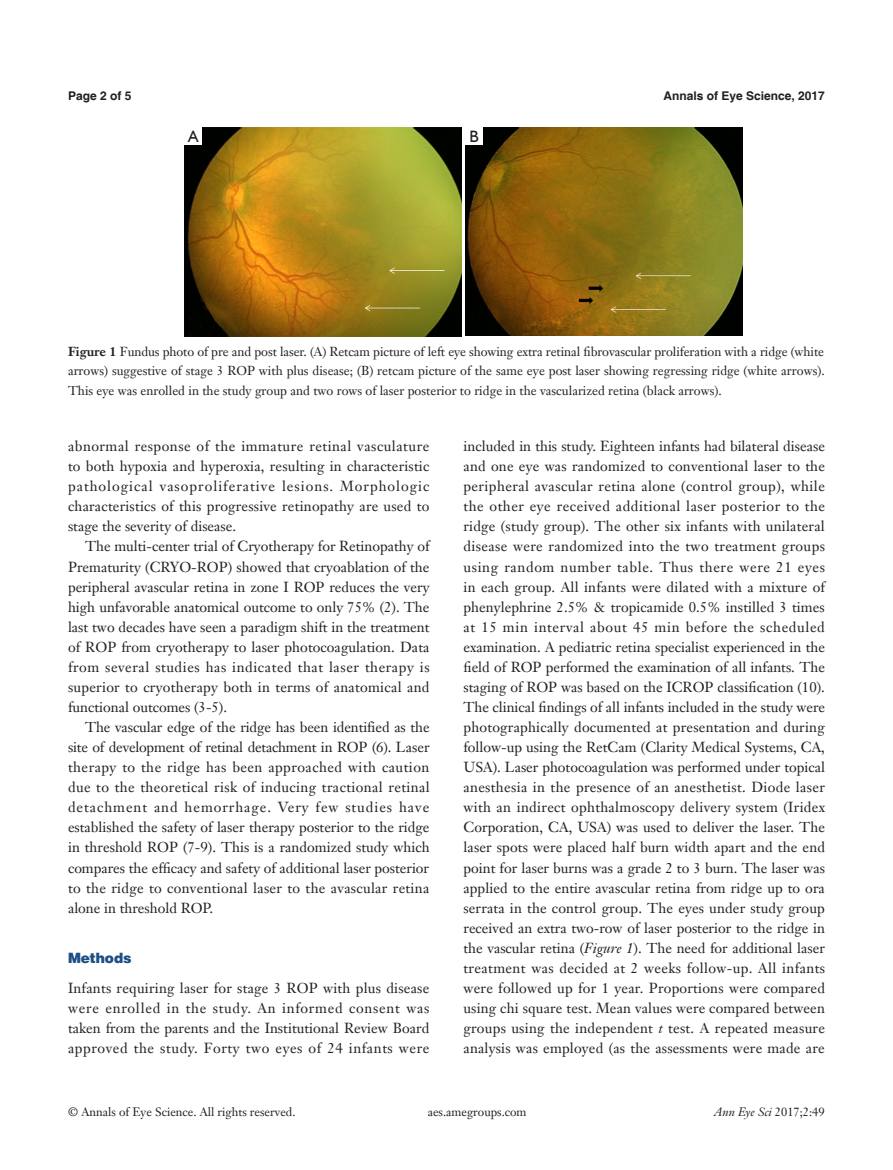
<style>
.page{position:relative;width:893px;height:1170px;background:#fff}
.page>*{position:absolute;margin:0;border:0;box-sizing:border-box;transform-origin:0 0}
.t1{font:16.5px "Humanist 521 BT";color:#231f20}
.t2{font:14.25px/20.1px "Janson Text LT";letter-spacing:.015em;color:#231f20;text-align:justify}
.t3{font:900 14.25px "Helvetica";color:#1c5085}
.t4{font:12.75px/19.5px "Janson Text LT";color:#231f20;text-align:justify}
.t5{font:12px "Janson Text LT";color:#231f20}
.t6{font:700 12px "Helvetica";color:#231f20}
.t7{font:italic 12px "Janson Text LT";color:#231f20}
.s1{font-weight:700}
.s2{font-style:italic}
.s3{font-style:normal}
</style>
<div class="page">
<img style="left:185px;top:128px;width:276px;height:208px">
<img style="left:466px;top:128px;width:276px;height:207px">
<div style="left:185px;top:128px;width:17px;height:17px;background:#fff"></div>
<div style="left:466px;top:128px;width:17px;height:17px;background:#fff"></div>
<p class="t6" style="left:68px;top:88px;width:65px">Page 2 of 5</p>
<p class="t6" style="left:663px;top:88px;width:163px">Annals of Eye Science, 2017</p>
<p class="t1" style="left:188px;top:126px;width:12px">A</p>
<p class="t1" style="left:469px;top:126px;width:11px">B</p>
<p class="t4" style="left:68px;top:341px;width:758px"><span class="s1">Figure 1</span> Fundus photo of pre and post laser. (A) Retcam picture of left eye showing extra retinal fibrovascular proliferation with a ridge (white arrows) suggestive of stage 3 ROP with plus disease; (B) retcam picture of the same eye post laser showing regressing ridge (white arrows).<br>This eye was enrolled in the study group and two rows of laser posterior to ridge in the vascularized retina (black arrows).</p>
<p class="t2" style="left:68px;top:436px;width:363px">abnormal response of the immature retinal vasculature to both hypoxia and hyperoxia, resulting in characteristic pathological vasoproliferative lesions. Morphologic characteristics of this progressive retinopathy are used to stage the severity of disease.</p>
<p class="t2" style="left:68px;top:536px;width:363px;text-indent:17px">The multi-center trial of Cryotherapy for Retinopathy of Prematurity (CRYO-ROP) showed that cryoablation of the peripheral avascular retina in zone I ROP reduces the very high unfavorable anatomical outcome to only 75% (2). The last two decades have seen a paradigm shift in the treatment of ROP from cryotherapy to laser photocoagulation. Data from several studies has indicated that laser therapy is superior to cryotherapy both in terms of anatomical and functional outcomes (3-5).</p>
<p class="t2" style="left:68px;top:717px;width:363px;text-indent:17px">The vascular edge of the ridge has been identified as the site of development of retinal detachment in ROP (6). Laser therapy to the ridge has been approached with caution due to the theoretical risk of inducing tractional retinal detachment and hemorrhage. Very few studies have established the safety of laser therapy posterior to the ridge in threshold ROP (7-9). This is a randomized study which compares the efficacy and safety of additional laser posterior to the ridge to conventional laser to the avascular retina alone in threshold ROP.</p>
<p class="t3" style="left:68px;top:948px;width:65px">Methods</p>
<p class="t2" style="left:68px;top:977px;width:363px">Infants requiring laser for stage 3 ROP with plus disease were enrolled in the study. An informed consent was taken from the parents and the Institutional Review Board approved the study. Forty two eyes of 24 infants were</p>
<p class="t2" style="left:463px;top:436px;width:363px">included in this study. Eighteen infants had bilateral disease and one eye was randomized to conventional laser to the peripheral avascular retina alone (control group), while the other eye received additional laser posterior to the ridge (study group). The other six infants with unilateral disease were randomized into the two treatment groups using random number table. Thus there were 21 eyes in each group. All infants were dilated with a mixture of phenylephrine 2.5% &amp; tropicamide 0.5% instilled 3 times at 15 min interval about 45 min before the scheduled examination. A pediatric retina specialist experienced in the field of ROP performed the examination of all infants. The staging of ROP was based on the ICROP classification (10).<br>The clinical findings of all infants included in the study were photographically documented at presentation and during follow-up using the RetCam (Clarity Medical Systems, CA, USA). Laser photocoagulation was performed under topical anesthesia in the presence of an anesthetist. Diode laser with an indirect ophthalmoscopy delivery system (Iridex Corporation, CA, USA) was used to deliver the laser. The laser spots were placed half burn width apart and the end point for laser burns was a grade 2 to 3 burn. The laser was applied to the entire avascular retina from ridge up to ora serrata in the control group. The eyes under study group received an extra two-row of laser posterior to the ridge in the vascular retina (<span class="s2">Figure 1</span>). The need for additional laser treatment was decided at 2 weeks follow-up. All infants were followed up for 1 year. Proportions were compared using chi square test. Mean values were compared between groups using the independent <span class="s2">t</span> test. A repeated measure analysis was employed (as the assessments were made are</p>
<p class="t5" style="left:68px;top:1104px;width:229px">© Annals of Eye Science. All rights reserved.</p>
<p class="t5" style="left:428px;top:1104px;width:100px">aes.amegroups.com</p>
<p class="t7" style="left:714px;top:1104px;width:112px">Ann Eye Sci <span class="s3">2017;2:49</span></p>
</div>
